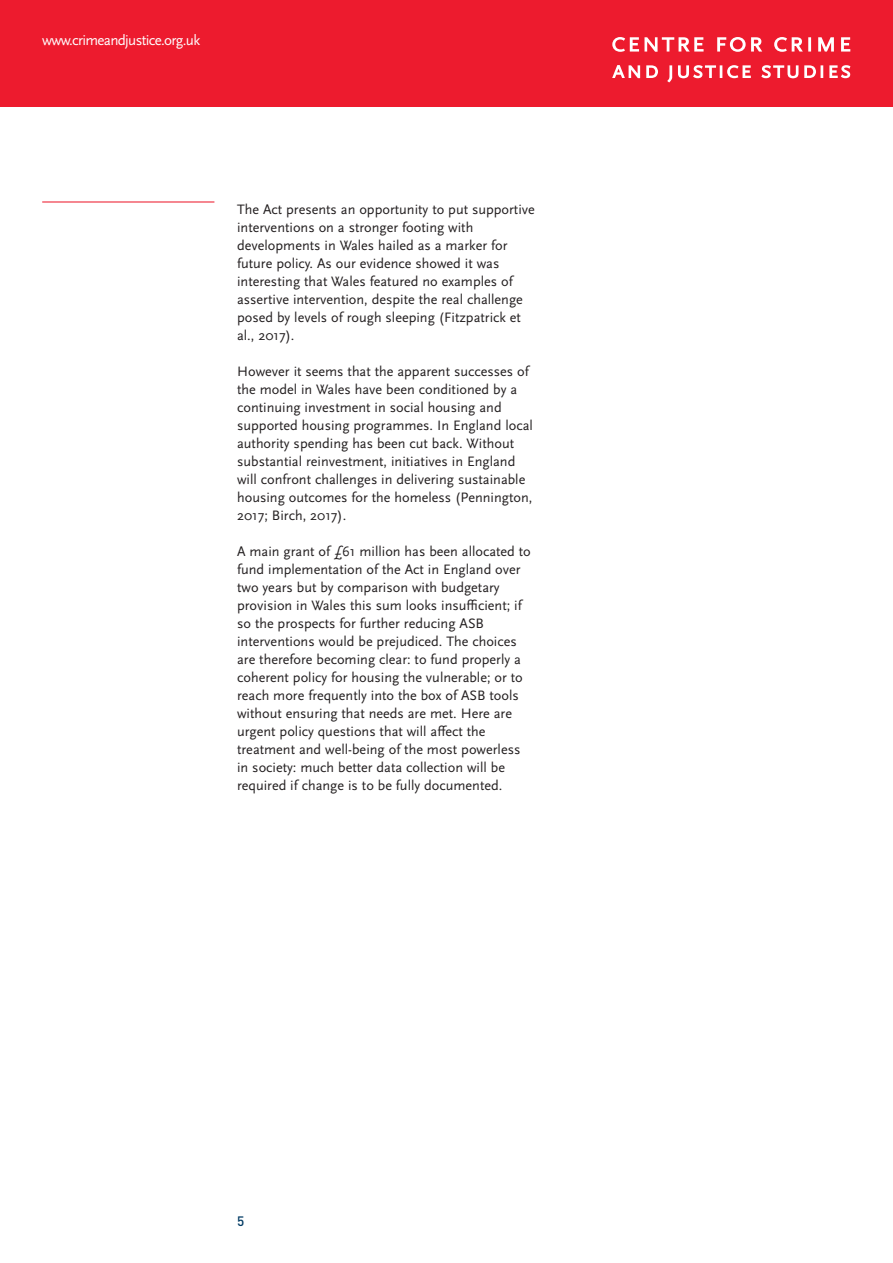
<style>
.page{position:relative;width:893px;height:1263px;background:#fff}
.page>*{position:absolute;margin:0;border:0;box-sizing:border-box;transform-origin:0 0}
.t1{font:15px "Scala Sans Pro";letter-spacing:-.045em;color:#fff}
.t2{font:14.25px/18px "Scala Sans Pro";color:#231f20}
.t3{font:500 13.5px "DIN Pro";color:#003a63}
</style>
<div class="page">
<div style="left:0;top:0;width:893px;height:106px;background:#ed1b2e"></div>
<svg style="left:612px;top:65px;width:28px;height:13px"></svg>
<svg style="left:646px;top:65px;width:12px;height:13px"></svg>
<svg style="left:667px;top:65px;width:5px;height:17px"></svg>
<svg style="left:678px;top:65px;width:73px;height:13px"></svg>
<svg style="left:761px;top:65px;width:37px;height:13px"></svg>
<svg style="left:804px;top:65px;width:19px;height:13px"></svg>
<svg style="left:829px;top:65px;width:21px;height:13px"></svg>
<svg style="left:612px;top:37px;width:92px;height:15px"></svg>
<svg style="left:717px;top:37px;width:45px;height:15px"></svg>
<svg style="left:774px;top:37px;width:37px;height:15px"></svg>
<svg style="left:818px;top:37px;width:16px;height:15px"></svg>
<svg style="left:841px;top:37px;width:9px;height:15px"></svg>
<hr style="left:42px;top:201px;width:172px;height:1px;background:#ed1b2e">
<p class="t1" style="left:42px;top:34px;width:159px">www.crimeandjustice.org.uk</p>
<p class="t2" style="left:237px;top:202px;width:299px">The Act presents an opportunity to put supportive interventions on a stronger footing with developments in Wales hailed as a marker for future policy. As our evidence showed it was interesting that Wales featured no examples of assertive intervention, despite the real challenge posed by levels of rough sleeping (Fitzpatrick et al., 2017).</p>
<p class="t2" style="left:237px;top:364px;width:297px">However it seems that the apparent successes of the model in Wales have been conditioned by a continuing investment in social housing and supported housing programmes. In England local authority spending has been cut back. Without substantial reinvestment, initiatives in England will confront challenges in delivering sustainable housing outcomes for the homeless (Pennington, 2017; Birch, 2017).</p>
<p class="t2" style="left:237px;top:544px;width:295px">A main grant of £61 million has been allocated to fund implementation of the Act in England over two years but by comparison with budgetary provision in Wales this sum looks insufficient; if so the prospects for further reducing ASB interventions would be prejudiced. The choices are therefore becoming clear: to fund properly a coherent policy for housing the vulnerable; or to reach more frequently into the box of ASB tools without ensuring that needs are met. Here are urgent policy questions that will affect the treatment and well-being of the most powerless in society: much better data collection will be required if change is to be fully documented.</p>
<p class="t3" style="left:237px;top:1216px;width:9px">5</p>
</div>
